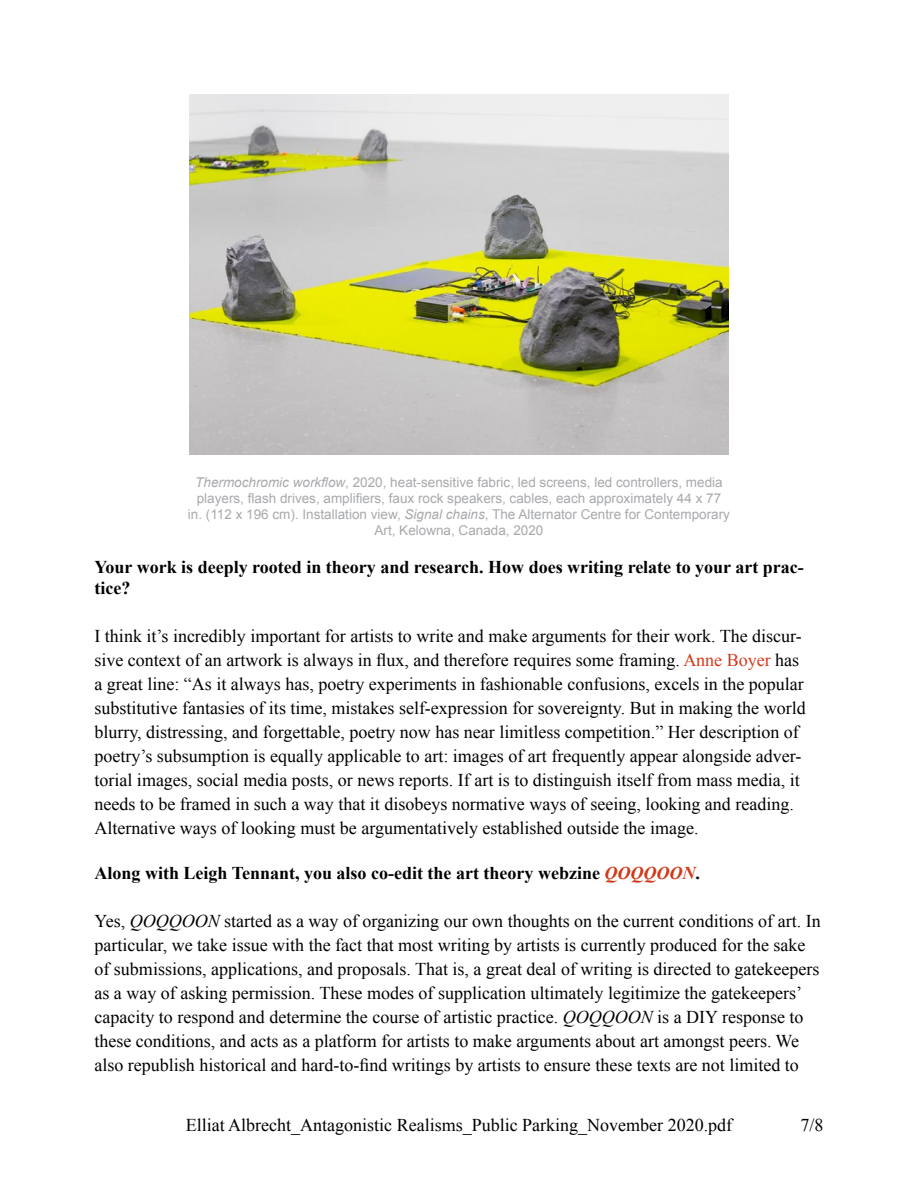
<style>
.page{position:relative;width:918px;height:1188px;background:#fff}
.page>*{position:absolute;margin:0;border:0;box-sizing:border-box;transform-origin:0 0}
.t1{font:18px/24px "Times New Roman";color:#000}
.t2{font:700 18px/21px "Times New Roman";color:#000}
.t3{font:13.5px/16.2px "Arial";color:#a7a9ac;text-align:center}
.s1{font-style:italic}
.s2{color:#d33919}
.s3{font-style:italic;color:#d33919}
</style>
<div class="page">
<img style="left:189px;top:94px;width:540px;height:360px">
<p class="t3" style="left:188px;top:474px;width:544px"><span class="s1">Thermochromic workflow</span>, 2020, heat-sensitive fabric, led screens, led controllers, media players, flash drives, amplifiers, faux rock speakers, cables, each approximately 44 x 77 in. (112 x 196 cm). Installation view, <span class="s1">Signal chains</span>, The Alternator Centre for Contemporary Art, Kelowna, Canada, 2020</p>
<p class="t2" style="left:94px;top:556px;width:711px">Your work is deeply rooted in theory and research. How does writing relate to your art prac&shy;tice?</p>
<p class="t1" style="left:94px;top:623px;width:713px">I think it’s incredibly important for artists to write and make arguments for their work. The discur&shy;sive context of an artwork is always in flux, and therefore requires some framing. <span class="s2">Anne Boyer</span> has a great line: “As it always has, poetry experiments in fashionable confusions, excels in the popular substitutive fantasies of its time, mistakes self-expression for sovereignty. But in making the world blurry, distressing, and forgettable, poetry now has near limitless competition.” Her description of poetry’s subsumption is equally applicable to art: images of art frequently appear alongside adver&shy;torial images, social media posts, or news reports. If art is to distinguish itself from mass media, it needs to be framed in such a way that it disobeys normative ways of seeing, looking and reading.<br>Alternative ways of looking must be argumentatively established outside the image.</p>
<p class="t2" style="left:94px;top:862px;width:607px">Along with Leigh Tennant, you also co-edit the art theory webzine <span class="s3">QOQQOON</span>.</p>
<p class="t1" style="left:94px;top:908px;width:728px">Yes, <span class="s1">QOQQOON</span> started as a way of organizing our own thoughts on the current conditions of art. In particular, we take issue with the fact that most writing by artists is currently produced for the sake of submissions, applications, and proposals. That is, a great deal of writing is directed to gatekeepers as a way of asking permission. These modes of supplication ultimately legitimize the gatekeepers’ capacity to respond and determine the course of artistic practice. <span class="s1">QOQQOON</span> is a DIY response to these conditions, and acts as a platform for artists to make arguments about art amongst peers. We also republish historical and hard-to-find writings by artists to ensure these texts are not limited to</p>
<p class="t1" style="left:186px;top:1113px;width:548px">Elliat Albrecht_Antagonistic Realisms_Public Parking_November 2020.pdf</p>
<p class="t1" style="left:800px;top:1113px;width:25px">7/8</p>
</div>
